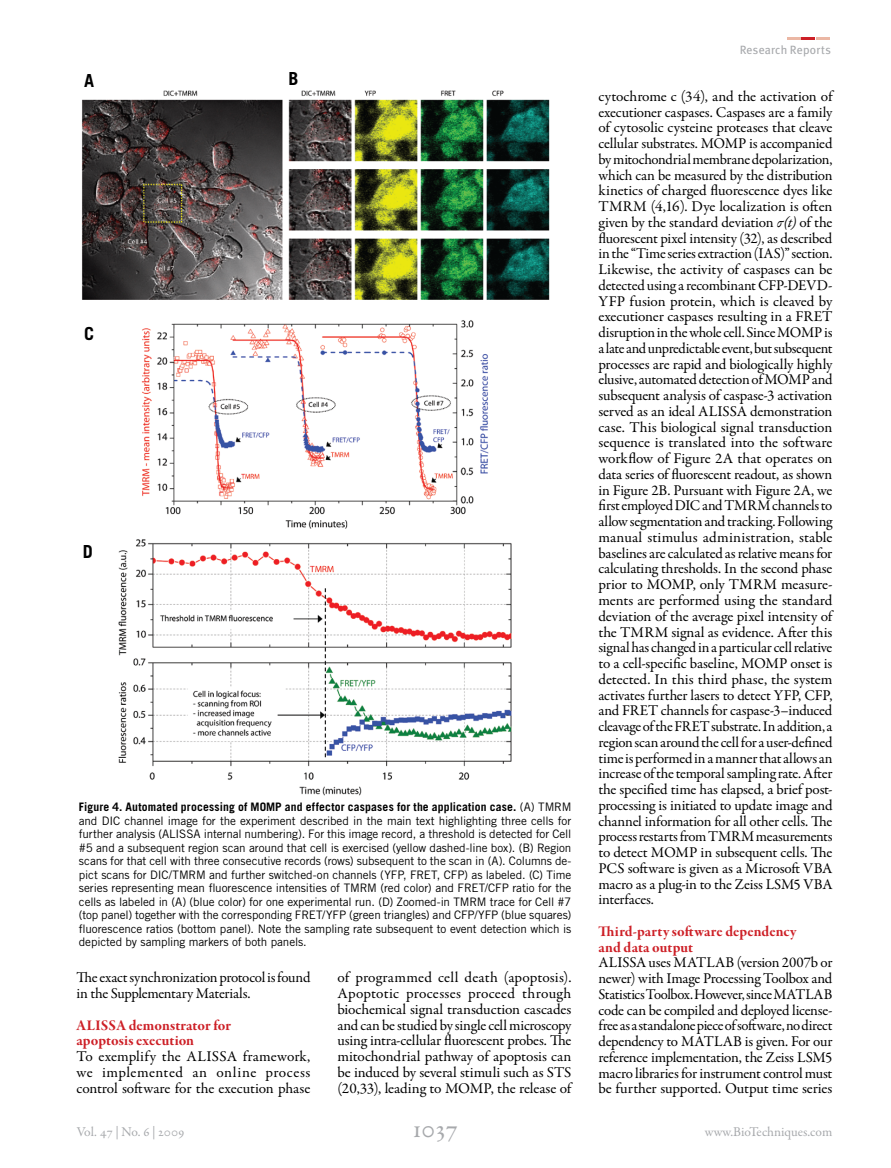
<style>
.page{position:relative;width:891px;height:1168px;background:#fff}
.page>*{position:absolute;margin:0;border:0;box-sizing:border-box;transform-origin:0 0}
.t1{font:27px "Garamond Premr Pro";color:#a7a9ac}
.t2{font:700 18px "Trade Gothic LT Std";color:#000}
.Redesign__body_text{font:15px/15.8px "Garamond Premr Pro";letter-spacing:-.01em;color:#000;text-align:justify}
.Redesign__sub_headi{font:15px/15.8px "Garamond Premr Pro Bd Subh";letter-spacing:.005em;color:#cd2027}
.t3{font:13.5px "Garamond Premr Pro";color:#a7a9ac}
.t4{font:12px "Meta Plus";letter-spacing:.01em;color:#a7a9ac}
.Redesign__caption{font:11.7px/13.5px "Trade Gothic LT Std";letter-spacing:-.01em;color:#000;text-align:justify}
.s1{font-weight:700}
.s2{font-style:italic}
</style>
<div class="page">
<svg style="left:787px;top:38px;width:43px;height:2px"></svg>
<img style="left:82px;top:90px;width:468px;height:706px">
<p class="t2" style="left:84px;top:69px;width:12px">A</p>
<p class="t2" style="left:289px;top:68px;width:12px">B</p>
<p class="t2" style="left:84px;top:323px;width:12px">C</p>
<p class="t2" style="left:83px;top:540px;width:12px">D</p>
<p class="Redesign__caption" style="left:79px;top:800px;width:494px"><span class="s1">Figure 4. Automated processing of MOMP and effector caspases for the application case.</span> (A) TMRM and DIC channel image for the experiment described in the main text highlighting three cells for further analysis (ALISSA internal numbering). For this image record, a threshold is detected for Cell #5 and a subsequent region scan around that cell is exercised (yellow dashed-line box). (B) Region scans for that cell with three consecutive records (rows) subsequent to the scan in (A). Columns de&shy;pict scans for DIC/TMRM and further switched-on channels (YFP, FRET, CFP) as labeled. (C) Time series representing mean fluorescence intensities of TMRM (red color) and FRET/CFP ratio for the cells as labeled in (A) (blue color) for one experimental run. (D) Zoomed-in TMRM trace for Cell #7 (top panel) together with the corresponding FRET/YFP (green triangles) and CFP/YFP (blue squares) fluorescence ratios (bottom panel). Note the sampling rate subsequent to event detection which is depicted by sampling markers of both panels.</p>
<p class="Redesign__body_text" style="left:76px;top:970px;width:235px">The exact synchronization protocol is found in the Supplementary Materials.</p>
<p class="Redesign__sub_headi" style="left:76px;top:1017px;width:156px">ALISSA demonstrator for apoptosis execution</p>
<p class="Redesign__body_text" style="left:76px;top:1049px;width:235px">To exemplify the ALISSA framework, we implemented an online process control software for the execution phase</p>
<p class="Redesign__body_text" style="left:338px;top:970px;width:236px">of programmed cell death (apoptosis).<br>Apoptotic processes proceed through biochemical signal transduction cascades and can be studied by single cell microscopy using intra-cellular fluorescent probes. The mitochondrial pathway of apoptosis can be induced by several stimuli such as STS (20,33), leading to MOMP, the release of</p>
<p class="t4" style="left:740px;top:43px;width:93px">Research Reports</p>
<p class="Redesign__body_text" style="left:598px;top:89px;width:236px">cytochrome c (34), and the activation of executioner caspases. Caspases are a family of cytosolic cysteine proteases that cleave cellular substrates. MOMP is accompanied by mitochondrial membrane depolarization, which can be measured by the distribution kinetics of charged fluorescence dyes like TMRM (4,16). Dye localization is often given by the standard deviation <span class="s2">σ(t)</span> of the fluorescent pixel intensity (32), as described in the “Time series extraction (IAS)” section.<br>Likewise, the activity of caspases can be detected using a recombinant CFP-DEVD-YFP fusion protein, which is cleaved by executioner caspases resulting in a FRET disruption in the whole cell. Since MOMP is a late and unpredictable event, but subsequent processes are rapid and biologically highly elusive, automated detection of MOMP and subsequent analysis of caspase-3 activation served as an ideal ALISSA demonstration case. This biological signal transduction sequence is translated into the software workflow of Figure 2A that operates on data series of fluorescent readout, as shown in Figure 2B. Pursuant with Figure 2A, we first employed DIC and TMRM channels to allow segmentation and tracking. Following manual stimulus administration, stable baselines are calculated as relative means for calculating thresholds. In the second phase prior to MOMP, only TMRM measure&shy;ments are performed using the standard deviation of the average pixel intensity of the TMRM signal as evidence. After this signal has changed in a particular cell relative to a cell-specific baseline, MOMP onset is detected. In this third phase, the system activates further lasers to detect YFP, CFP, and FRET channels for caspase-3–induced cleavage of the FRET substrate. In addition, a region scan around the cell for a user-defined time is performed in a manner that allows an increase of the temporal sampling rate. After the specified time has elapsed, a brief post&shy;processing is initiated to update image and channel information for all other cells. The process restarts from TMRM measurements to detect MOMP in subsequent cells. The PCS software is given as a Microsoft VBA macro as a plug-in to the Zeiss LSM5 VBA interfaces.</p>
<p class="Redesign__sub_headi" style="left:598px;top:923px;width:199px">Third-party software dependency and data output</p>
<p class="Redesign__body_text" style="left:598px;top:955px;width:236px">ALISSA uses MATLAB (version 2007b or newer) with Image Processing Toolbox and Statistics Toolbox. However, since MATLAB code can be compiled and deployed license&shy;free as a standalone piece of software, no direct dependency to MATLAB is given. For our reference implementation, the Zeiss LSM5 macro libraries for instrument control must be further supported. Output time series</p>
<p class="t3" style="left:77px;top:1124px;width:109px">Vol. 47 | No. 6 | 2009</p>
<h1 class="t1" style="left:412px;top:1112px;width:48px">1037</h1>
<p class="t3" style="left:705px;top:1123px;width:129px">www.BioTechniques.com</p>
</div>
